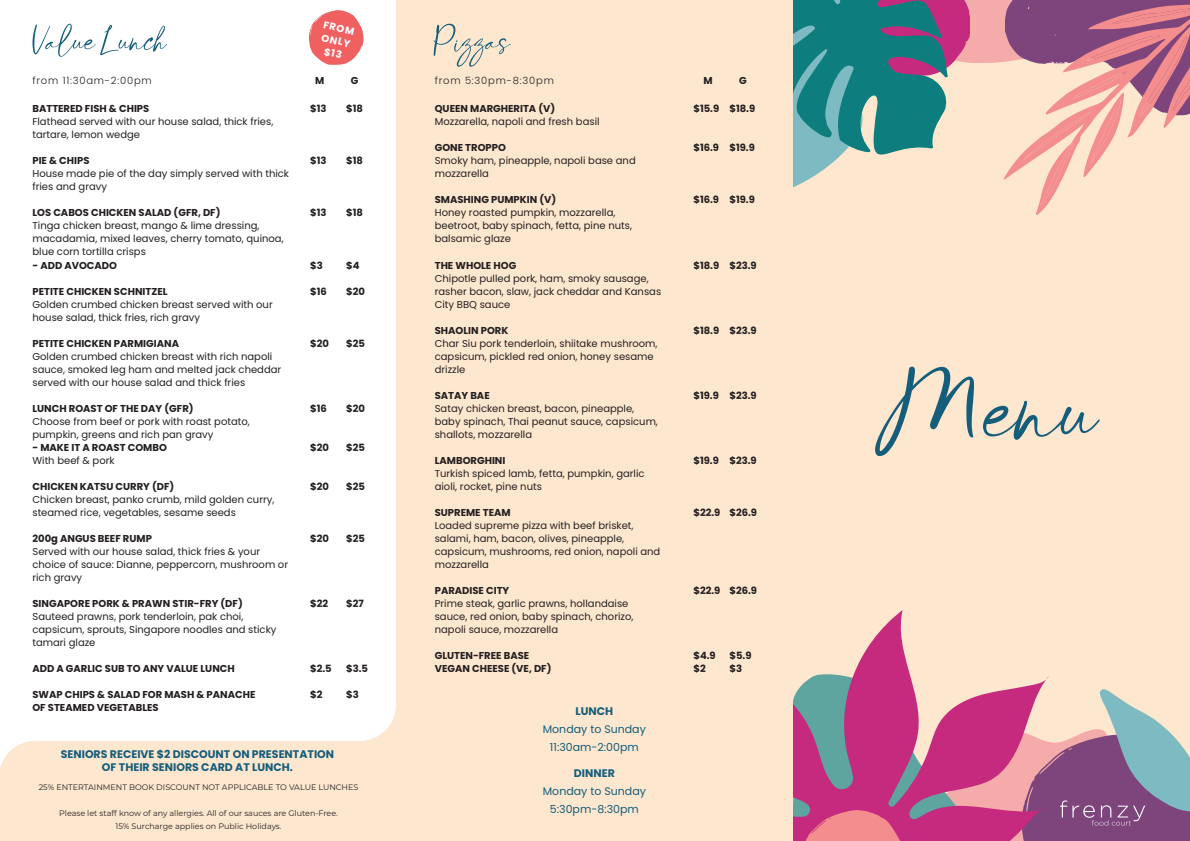
<style>
.page{position:relative;width:1190px;height:841px;background:#fff}
.page>*{position:absolute;margin:0;border:0;box-sizing:border-box;transform-origin:0 0}
.t1{font:170px "Bloom Winter";color:#145d7b}
.t2{font:54px "Bloom Winter";color:#145d7b}
.t3{font:700 11px/13px "Poppins";color:#145d7b;text-align:center}
.t4{font:11px/18px "Poppins";color:#145d7b;text-align:center}
.t5{font:10px/13px "Poppins";color:#231f20}
.t6{font:700 10px/13px "Poppins";color:#231f20}
.t7{font:300 10px "Poppins";letter-spacing:.08em;color:#231f20}
.t8{font:700 10px/13px "Poppins";color:#fff;text-align:center}
.t9{font:8px/13px "Montserrat";color:#231f20;text-align:center}
</style>
<div class="page">
<div style="left:396px;top:0;width:794px;height:841px;background:#fee7cf"></div>
<svg style="left:860px;top:610px;width:46px;height:51px;fill:#c52c7e"></svg>
<svg style="left:854px;top:661px;width:56px;height:13px"></svg>
<div style="left:0;top:741px;width:396px;height:100px;background:#fee7cf"></div>
<svg style="left:363px;top:741px;width:33px;height:25px"></svg>
<svg style="left:309px;top:10px;width:55px;height:55px"></svg>
<svg style="left:793px;top:0;width:397px;height:205px"></svg>
<svg style="left:793px;top:674px;width:397px;height:167px"></svg>
<p class="t8" style="left:325px;top:18px;width:33px;rotate:13deg">FROM<br>ONLY $13</p>
<h2 class="t2" style="left:32px;top:17px;width:136px">Value Lunch</h2>
<h2 class="t2" style="left:435px;top:17px;width:77px">Pizzas</h2>
<p class="t7" style="left:32px;top:74px;width:121px">from 11:30am-2:00pm</p>
<p class="t7" style="left:435px;top:74px;width:121px">from 5:30pm-8:30pm</p>
<p class="t6" style="left:315px;top:74px;width:11px">M</p>
<p class="t6" style="left:351px;top:74px;width:9px">G</p>
<p class="t6" style="left:703px;top:74px;width:11px">M</p>
<p class="t6" style="left:739px;top:74px;width:9px">G</p>
<p class="t6" style="left:693px;top:102px;width:63px">$15.9 $18.9</p>
<p class="t6" style="left:693px;top:141px;width:63px">$16.9 $19.9</p>
<p class="t6" style="left:435px;top:102px;width:122px">QUEEN MARGHERITA (V)</p>
<p class="t5" style="left:435px;top:115px;width:166px">Mozzarella, napoli and fresh basil</p>
<p class="t6" style="left:435px;top:141px;width:73px">GONE TROPPO</p>
<p class="t5" style="left:435px;top:154px;width:202px">Smoky ham, pineapple, napoli base and mozzarella</p>
<p class="t6" style="left:435px;top:193px;width:123px">SMASHING PUMPKIN (V)</p>
<p class="t5" style="left:435px;top:206px;width:199px">Honey roasted pumpkin, mozzarella, beetroot, baby spinach, fetta, pine nuts, balsamic glaze</p>
<p class="t6" style="left:435px;top:258px;width:83px">THE WHOLE HOG</p>
<p class="t5" style="left:435px;top:271px;width:228px">Chipotle pulled pork, ham, smoky sausage, rasher bacon, slaw, jack cheddar and Kansas<br>City BBQ sauce</p>
<p class="t6" style="left:435px;top:323px;width:75px">SHAOLIN PORK</p>
<p class="t5" style="left:435px;top:336px;width:224px">Char Siu pork tenderloin, shiitake mushroom, capsicum, pickled red onion, honey sesame drizzle</p>
<p class="t6" style="left:435px;top:388px;width:57px">SATAY BAE</p>
<p class="t5" style="left:435px;top:401px;width:225px">Satay chicken breast, bacon, pineapple, baby spinach, Thai peanut sauce, capsicum, shallots, mozzarella</p>
<p class="t6" style="left:435px;top:453px;width:72px">LAMBORGHINI</p>
<p class="t5" style="left:435px;top:466px;width:211px">Turkish spiced lamb, fetta, pumpkin, garlic aioli, rocket, pine nuts</p>
<p class="t6" style="left:435px;top:505px;width:77px">SUPREME TEAM</p>
<p class="t5" style="left:435px;top:518px;width:227px">Loaded supreme pizza with beef brisket, salami, ham, bacon, olives, pineapple, capsicum, mushrooms, red onion, napoli and mozzarella</p>
<p class="t6" style="left:435px;top:583px;width:76px">PARADISE CITY</p>
<p class="t5" style="left:435px;top:596px;width:200px">Prime steak, garlic prawns, hollandaise sauce, red onion, baby spinach, chorizo, napoli sauce, mozzarella</p>
<p class="t6" style="left:435px;top:648px;width:118px">GLUTEN-FREE BASE<br>VEGAN CHEESE (VE, DF)</p>
<p class="t6" style="left:310px;top:102px;width:18px">$13</p>
<p class="t6" style="left:346px;top:102px;width:18px">$18</p>
<p class="t6" style="left:32px;top:102px;width:118px">BATTERED FISH &amp; CHIPS</p>
<p class="t5" style="left:32px;top:115px;width:242px">Flathead served with our house salad, thick fries, tartare, lemon wedge</p>
<p class="t6" style="left:32px;top:154px;width:59px">PIE &amp; CHIPS</p>
<p class="t5" style="left:32px;top:167px;width:258px">House made pie of the day simply served with thick fries and gravy</p>
<p class="t6" style="left:32px;top:206px;width:190px">LOS CABOS CHICKEN SALAD (GFR, DF)</p>
<p class="t5" style="left:32px;top:219px;width:253px">Tinga chicken breast, mango &amp; lime dressing, macadamia, mixed leaves, cherry tomato, quinoa, blue corn tortilla crisps</p>
<p class="t6" style="left:32px;top:258px;width:86px">- ADD AVOCADO</p>
<p class="t6" style="left:32px;top:284px;width:137px">PETITE CHICKEN SCHNITZEL</p>
<p class="t5" style="left:32px;top:297px;width:242px">Golden crumbed chicken breast served with our house salad, thick fries, rich gravy</p>
<p class="t6" style="left:32px;top:336px;width:148px">PETITE CHICKEN PARMIGIANA</p>
<p class="t5" style="left:32px;top:349px;width:250px">Golden crumbed chicken breast with rich napoli sauce, smoked leg ham and melted jack cheddar served with our house salad and thick fries</p>
<p class="t6" style="left:32px;top:401px;width:163px">LUNCH ROAST OF THE DAY (GFR)</p>
<p class="t5" style="left:32px;top:414px;width:219px">Choose from beef or pork with roast potato, pumpkin, greens and rich pan gravy</p>
<p class="t6" style="left:32px;top:440px;width:136px">- MAKE IT A ROAST COMBO</p>
<p class="t5" style="left:32px;top:453px;width:84px">With beef &amp; pork</p>
<p class="t6" style="left:32px;top:479px;width:143px">CHICKEN KATSU CURRY (DF)</p>
<p class="t5" style="left:32px;top:492px;width:243px">Chicken breast, panko crumb, mild golden curry, steamed rice, vegetables, sesame seeds</p>
<p class="t6" style="left:32px;top:531px;width:121px">200g ANGUS BEEF RUMP</p>
<p class="t5" style="left:32px;top:544px;width:257px">Served with our house salad, thick fries &amp; your choice of sauce: Dianne, peppercorn, mushroom or rich gravy</p>
<p class="t6" style="left:32px;top:596px;width:212px">SINGAPORE PORK &amp; PRAWN STIR-FRY (DF)</p>
<p class="t5" style="left:32px;top:609px;width:245px">Sauteed prawns, pork tenderloin, pak choi, capsicum, sprouts, Singapore noodles and sticky tamari glaze</p>
<p class="t6" style="left:32px;top:661px;width:204px">ADD A GARLIC SUB TO ANY VALUE LUNCH</p>
<p class="t6" style="left:32px;top:687px;width:224px">SWAP CHIPS &amp; SALAD FOR MASH &amp; PANACHE<br>OF STEAMED VEGETABLES</p>
<p class="t6" style="left:310px;top:154px;width:18px">$13</p>
<p class="t6" style="left:346px;top:154px;width:18px">$18</p>
<p class="t6" style="left:693px;top:193px;width:63px">$16.9 $19.9</p>
<p class="t6" style="left:310px;top:206px;width:18px">$13</p>
<p class="t6" style="left:346px;top:206px;width:18px">$18</p>
<p class="t6" style="left:310px;top:258px;width:14px">$3</p>
<p class="t6" style="left:346px;top:258px;width:15px">$4</p>
<p class="t6" style="left:310px;top:284px;width:18px">$16</p>
<p class="t6" style="left:346px;top:284px;width:20px">$20</p>
<p class="t6" style="left:693px;top:258px;width:65px">$18.9 $23.9</p>
<p class="t6" style="left:693px;top:323px;width:65px">$18.9 $23.9</p>
<p class="t6" style="left:310px;top:336px;width:20px">$20</p>
<p class="t6" style="left:346px;top:336px;width:20px">$25</p>
<p class="t6" style="left:693px;top:388px;width:65px">$19.9 $23.9</p>
<p class="t6" style="left:310px;top:401px;width:18px">$16</p>
<p class="t6" style="left:346px;top:401px;width:20px">$20</p>
<p class="t6" style="left:310px;top:440px;width:20px">$20</p>
<p class="t6" style="left:346px;top:440px;width:20px">$25</p>
<p class="t6" style="left:310px;top:479px;width:20px">$20</p>
<p class="t6" style="left:346px;top:479px;width:20px">$25</p>
<p class="t6" style="left:693px;top:453px;width:65px">$19.9 $23.9</p>
<p class="t6" style="left:693px;top:505px;width:65px">$22.9 $26.9</p>
<p class="t6" style="left:310px;top:531px;width:20px">$20</p>
<p class="t6" style="left:346px;top:531px;width:20px">$25</p>
<p class="t6" style="left:693px;top:583px;width:65px">$22.9 $26.9</p>
<p class="t6" style="left:310px;top:596px;width:19px">$22</p>
<p class="t6" style="left:346px;top:596px;width:19px">$27</p>
<p class="t6" style="left:693px;top:648px;width:24px">$4.9</p>
<p class="t6" style="left:729px;top:648px;width:24px">$5.9</p>
<p class="t6" style="left:693px;top:661px;width:14px">$2</p>
<p class="t6" style="left:729px;top:661px;width:14px">$3</p>
<p class="t6" style="left:310px;top:661px;width:23px">$2.5</p>
<p class="t6" style="left:346px;top:661px;width:23px">$3.5</p>
<p class="t6" style="left:310px;top:687px;width:14px">$2</p>
<p class="t6" style="left:346px;top:687px;width:14px">$3</p>
<p class="t3" style="left:575px;top:704px;width:39px">LUNCH</p>
<p class="t4" style="left:543px;top:720px;width:105px">Monday to Sunday<br>11:30am-2:00pm</p>
<p class="t3" style="left:574px;top:766px;width:42px">DINNER</p>
<p class="t4" style="left:543px;top:781px;width:105px">Monday to Sunday<br>5:30pm-8:30pm</p>
<p class="t3" style="left:61px;top:747px;width:275px">SENIORS RECEIVE $2 DISCOUNT ON PRESENTATION<br>OF THEIR SENIORS CARD AT LUNCH.</p>
<p class="t9" style="left:39px;top:780px;width:321px">25% ENTERTAINMENT BOOK DISCOUNT NOT APPLICABLE TO VALUE LUNCHES</p>
<p class="t9" style="left:59px;top:806px;width:280px">Please let staff know of any allergies. All of our sauces are Gluten-Free.<br>15% Surcharge applies on Public Holidays.</p>
<h1 class="t1" style="left:888px;top:335px;width:212px">Menu</h1>
</div>
